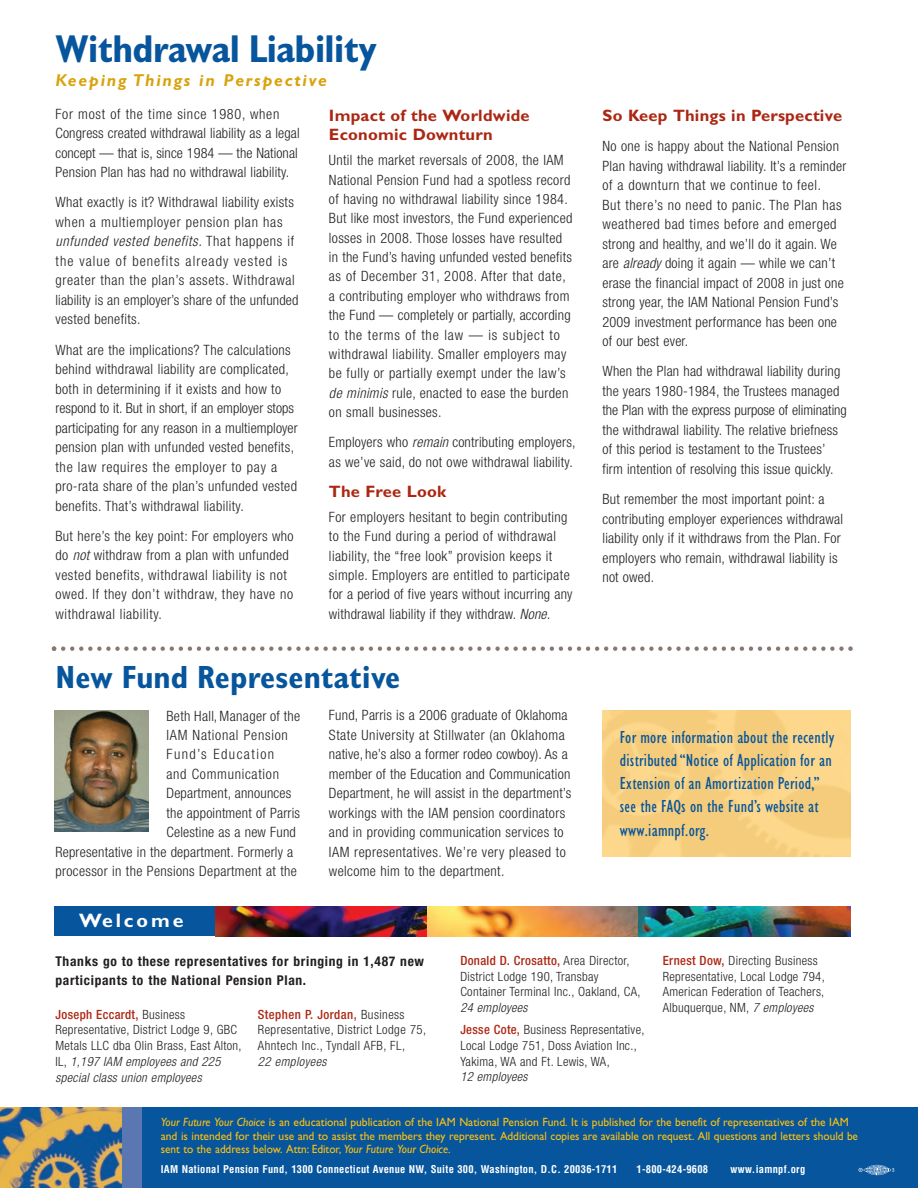
<style>
.page{position:relative;width:918px;height:1188px;background:#fff}
.page>*{position:absolute;margin:0;border:0;box-sizing:border-box;transform-origin:0 0}
.t1{font:700 condensed 39px "Gill Sans For AMD";letter-spacing:-.015em;color:#07559c}
.t2{font:700 condensed 32.25px "Gill Sans For AMD";letter-spacing:.005em;color:#07559c}
.t3{font:700 19.5px "Gill Sans For AMD";letter-spacing:.15em;color:#fff}
.t4{font:condensed 18px/23.2px "Gill Sans For AMD";letter-spacing:.015em;color:#07559c}
.t5{font:italic 700 17.25px "Gill Sans";letter-spacing:.1em;color:#d8a30c}
.t6{font:700 16.5px/19.4px "Gill Sans For AMD";letter-spacing:.015em;color:#ac2713}
.t7{font:300 condensed 14.25px/19.5px "Helvetica Neue";letter-spacing:.025em;color:#231f20}
.t8{font:300 condensed 14.25px/19.5px "Helvetica Neue";letter-spacing:.045em;color:#231f20}
.t9{font:300 condensed 14.25px "Helvetica Neue";letter-spacing:.05em;color:#231f20}
.t10{font:300 condensed 14.25px "Helvetica Neue";letter-spacing:.1em;color:#231f20}
.t11{font:700 condensed 13.5px/19.5px "Helvetica Neue";letter-spacing:.05em;color:#231f20}
.t12{font:300 condensed 12.75px/15.8px "Helvetica Neue";letter-spacing:.025em;color:#231f20}
.t13{font:italic 300 condensed 12.75px "Helvetica Neue";letter-spacing:.03em;color:#231f20}
.t14{font:12px/13.5px "Gill Sans For AMD";color:#fec210;scale:.96 1}
.t15{font:700 condensed 10.5px "Helvetica";letter-spacing:.025em;color:#fff}
.s1{font-style:italic}
.s2{font-weight:500;color:#ac2713}
</style>
<div class="page">
<div style="left:142px;top:1107px;width:776px;height:81px;background:#07559c"></div>
<div style="left:122px;top:1107px;width:20px;height:81px;background:#5b77b2"></div>
<img style="left:0;top:1107px;width:122px;height:81px">
<svg style="left:858px;top:1165px;width:36px;height:10px"></svg>
<div style="left:54px;top:906px;width:173px;height:30px;background:#07559c"></div>
<img style="left:216px;top:906px;width:634px;height:30px">
<svg style="left:52px;top:646px;width:801px;height:5px"></svg>
<img style="left:54px;top:710px;width:94px;height:122px">
<h1 class="t1" style="left:56px;top:36px;width:323px">Withdrawal Liability</h1>
<p class="t5" style="left:56px;top:74px;width:273px">Keeping Things in Perspective</p>
<p class="t7" style="left:56px;top:105px;width:246px">For most of the time since 1980, when Congress created withdrawal liability as a legal concept — that is, since 1984 — the National Pension Plan has had no withdrawal liability.</p>
<p class="t8" style="left:56px;top:194px;width:244px">What exactly is it? Withdrawal liability exists when a multiemployer pension plan has <span class="s1">unfunded vested benefits.</span> That happens if the value of benefits already vested is greater than the plan’s assets. Withdrawal liability is an employer’s share of the unfunded vested benefits.</p>
<p class="t7" style="left:56px;top:341px;width:244px">What are the implications? The calculations behind withdrawal liability are complicated, both in determining if it exists and how to respond to it. But in short, if an employer stops participating for any reason in a multiemployer pension plan with unfunded vested benefits, the law requires the employer to pay a pro-rata share of the plan’s unfunded vested benefits. That’s withdrawal liability.</p>
<p class="t7" style="left:56px;top:527px;width:240px">But here’s the key point: For employers who do <span class="s1">not</span> withdraw from a plan with unfunded vested benefits, withdrawal liability is not owed. If they don’t withdraw, they have no withdrawal liability.</p>
<p class="t6" style="left:329px;top:107px;width:202px">Impact of the Worldwide<br>Economic Downturn</p>
<p class="t7" style="left:329px;top:152px;width:245px">Until the market reversals of 2008, the IAM National Pension Fund had a spotless record of having no withdrawal liability since 1984.<br>But like most investors, the Fund experienced losses in 2008. Those losses have resulted in the Fund’s having unfunded vested benefits as of December 31, 2008. After that date, a contributing employer who withdraws from the Fund — completely or partially, according to the terms of the law — is subject to withdrawal liability. Smaller employers may be fully or partially exempt under the law’s <span class="s1">de minimis</span> rule, enacted to ease the burden on small businesses.</p>
<p class="t7" style="left:329px;top:434px;width:248px">Employers who <span class="s1">remain</span> contributing employers, as we’ve said, do not owe withdrawal liability.</p>
<p class="t6" style="left:329px;top:484px;width:119px">The Free Look</p>
<p class="t7" style="left:329px;top:508px;width:245px">For employers hesitant to begin contributing to the Fund during a period of withdrawal liability, the “free look” provision keeps it simple. Employers are entitled to participate for a period of five years without incurring any withdrawal liability if they withdraw. <span class="s1">None.</span></p>
<h2 class="t2" style="left:56px;top:666px;width:346px">New Fund Representative</h2>
<p class="t7" style="left:167px;top:707px;width:135px">Beth Hall, Manager of the</p>
<p class="t9" style="left:167px;top:730px;width:123px">IAM National Pension</p>
<p class="t10" style="left:167px;top:749px;width:109px">Fund’s Education</p>
<p class="t9" style="left:167px;top:769px;width:114px">and Communication</p>
<p class="t7" style="left:167px;top:785px;width:126px">Department, announces</p>
<p class="t7" style="left:167px;top:804px;width:135px">the appointment of Parris</p>
<p class="t7" style="left:167px;top:824px;width:131px">Celestine as a new Fund</p>
<p class="t7" style="left:55px;top:843px;width:239px">Representative in the department. Formerly a</p>
<p class="t7" style="left:55px;top:863px;width:243px">processor in the Pensions Department at the</p>
<h3 class="t3" style="left:79px;top:914px;width:106px">Welcome</h3>
<p class="t7" style="left:329px;top:707px;width:244px">Fund, Parris is a 2006 graduate of Oklahoma State University at Stillwater (an Oklahoma native, he’s also a former rodeo cowboy). As a member of the Education and Communication Department, he will assist in the department’s workings with the IAM pension coordinators and in providing communication services to IAM representatives. We’re very pleased to welcome him to the department.</p>
<p class="t6" style="left:602px;top:107px;width:241px">So Keep Things in Perspective</p>
<p class="t7" style="left:602px;top:138px;width:245px">No one is happy about the National Pension Plan having withdrawal liability. It’s a reminder of a downturn that we continue to feel.<br>But there’s no need to panic. The Plan has weathered bad times before and emerged strong and healthy, and we’ll do it again. We are <span class="s1">already</span> doing it again — while we can’t erase the financial impact of 2008 in just one strong year, the IAM National Pension Fund’s 2009 investment performance has been one of our best ever.</p>
<p class="t7" style="left:602px;top:363px;width:246px">When the Plan had withdrawal liability during the years 1980-1984, the Trustees managed the Plan with the express purpose of eliminating the withdrawal liability. The relative briefness of this period is testament to the Trustees’ firm intention of resolving this issue quickly.</p>
<p class="t7" style="left:602px;top:491px;width:242px">But remember the most important point: a contributing employer experiences withdrawal liability only if it withdraws from the Plan. For employers who remain, withdrawal liability is not owed.</p>
<p class="t4" style="left:620px;top:727px;width:216px">For more information about the recently distributed “Notice of Application for an Extension of an Amortization Period,” see the FAQs on the Fund’s website at www.iamnpf.org.</p>
<p class="t11" style="left:56px;top:952px;width:370px">Thanks go to these representatives for bringing in 1,487 new participants to the National Pension Plan.</p>
<p class="t12" style="left:56px;top:1007px;width:188px"><span class="s2">Joseph Eccardt,</span> Business<br>Representative, District Lodge 9, GBC<br>Metals LLC dba Olin Brass, East Alton,<br>IL, <span class="s1">1,197 IAM employees and 225 special class union employees</span></p>
<p class="t12" style="left:258px;top:1007px;width:170px"><span class="s2">Stephen P. Jordan,</span> Business<br>Representative, District Lodge 75,<br>Ahntech Inc., Tyndall AFB, FL,</p>
<p class="t13" style="left:258px;top:1057px;width:70px">22 employees</p>
<p class="t12" style="left:460px;top:954px;width:182px"><span class="s2">Donald D. Crosatto,</span> Area Director,<br>District Lodge 190, Transbay<br>Container Terminal Inc., Oakland, CA,</p>
<p class="t12" style="left:460px;top:998px;width:186px;line-height:22px"><span class="s1">24 employees<br></span><span class="s2">Jesse Cote,</span> Business Representative,</p>
<p class="t12" style="left:460px;top:1039px;width:178px">Local Lodge 751, Doss Aviation Inc.,<br>Yakima, WA and Ft. Lewis, WA,</p>
<p class="t13" style="left:460px;top:1072px;width:69px">12 employees</p>
<p class="t12" style="left:663px;top:954px;width:164px"><span class="s2">Ernest Dow,</span> Directing Business<br>Representative, Local Lodge 794,<br>American Federation of Teachers,<br>Albuquerque, NM, <span class="s1">7 employees</span></p>
<p class="t14" style="left:161px;top:1117px;width:728px"><span class="s1">Your Future Your Choice</span> is an educational publication of the IAM National Pension Fund. It is published for the benefit of representatives of the IAM and is intended for their use and to assist the members they represent. Additional copies are available on request. All questions and letters should be sent to the address below. Attn: Editor, <span class="s1">Your Future Your Choice.</span></p>
<p class="t15" style="left:161px;top:1165px;width:458px">IAM National Pension Fund, 1300 Connecticut Avenue NW, Suite 300, Washington, D.C. 20036-1711</p>
<p class="t15" style="left:637px;top:1165px;width:73px">1-800-424-9608</p>
<p class="t15" style="left:731px;top:1165px;width:76px">www.iamnpf.org</p>
</div>
